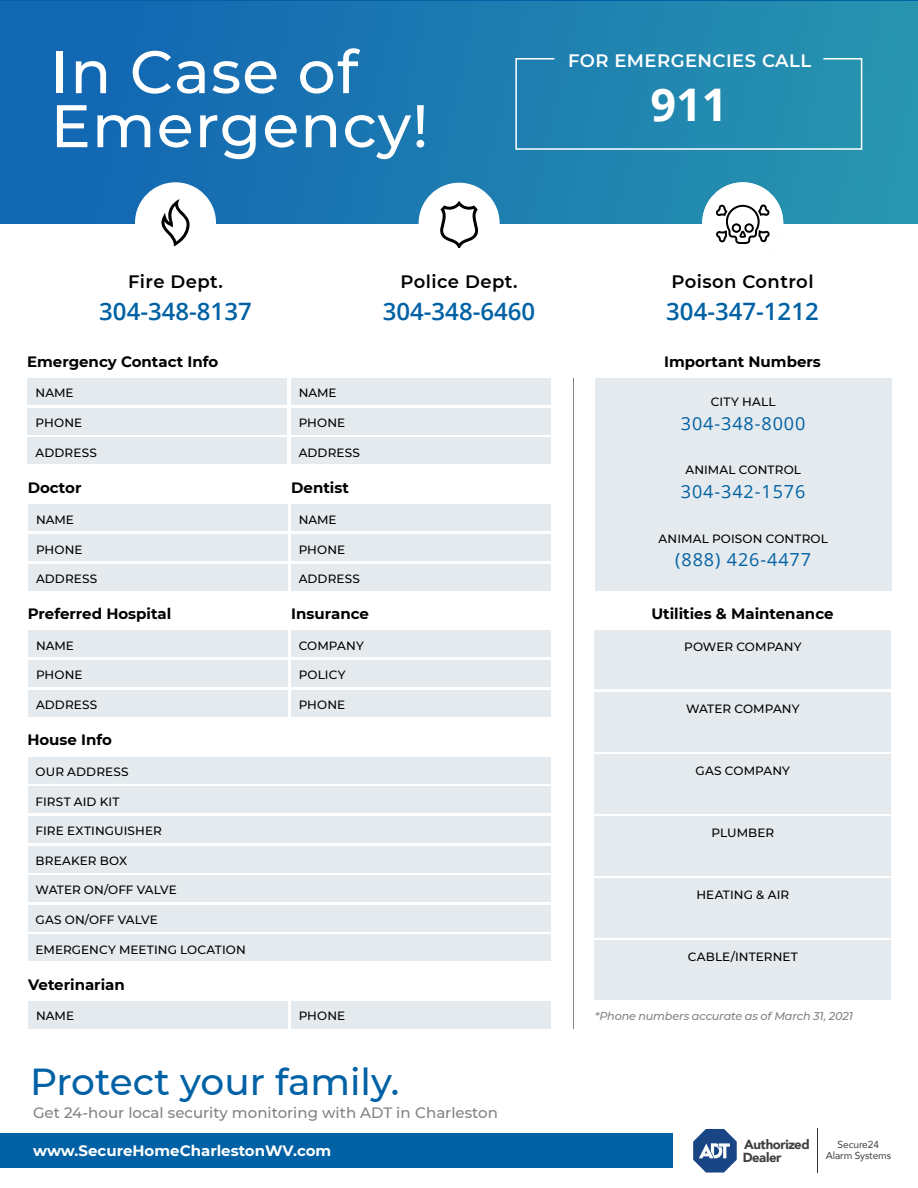
<style>
.page{position:relative;width:918px;height:1188px;background:#fff}
.page>*{position:absolute;margin:0;border:0;box-sizing:border-box;transform-origin:0 0}
.t1{font:500 60px "Montserrat";letter-spacing:.02em;color:#fff}
.t2{font:700 45px "Open Sans";color:#fff}
.t3{font:500 37.5px "Montserrat";color:#0061a5}
.t4{font:600 24px "Open Sans";color:#0061a5}
.t5{font:18px "Open Sans";letter-spacing:.05em;color:#0061a5}
.t6{font:600 18px "Montserrat";letter-spacing:.025em;color:#000}
.t7{font:600 18px "Montserrat";letter-spacing:.025em;color:#fff}
.t8{font:700 15px "Montserrat";color:#000}
.t9{font:500 15px "Montserrat";color:#838383}
.t10{font:700 15px "Montserrat";color:#fff}
.t11{font:900 13.2px/13.2px "Avenir";letter-spacing:-.03em;color:#3d403f}
.t12{font:500 12px "Montserrat";letter-spacing:.01em;color:#000}
.t13{font:italic 500 11.25px "Montserrat";letter-spacing:-.015em;color:#838383}
.t14{font:10.2px/11.7px "Avenir";letter-spacing:-.01em;color:#3d403f;text-align:center}
</style>
<div class="page">
<hr style="left:817px;top:1129px;width:1px;height:44px;background:#313534">
<svg style="left:693px;top:1129px;width:44px;height:44px"></svg>
<div style="left:0;top:1133px;width:673px;height:35px;background:#0061a5"></div>
<div style="left:595px;top:378px;width:297px;height:173px;background:#e4eaed"></div>
<div style="left:595px;top:551px;width:297px;height:40px;background:#e4eaed"></div>
<div style="left:0;top:1px;width:918px;height:222px;background:linear-gradient(to right,#1163b3,#2895af)"></div>
<div style="left:702px;top:182px;width:81px;height:81px;background:#fff;border-radius:50%"></div>
<svg style="left:716px;top:205px;width:54px;height:39px"></svg>
<div style="left:419px;top:183px;width:81px;height:81px;background:#fff;border-radius:50%"></div>
<svg style="left:440px;top:201px;width:38px;height:47px"></svg>
<div style="left:135px;top:182px;width:81px;height:81px;background:#fff;border-radius:50%"></div>
<svg style="left:161px;top:199px;width:29px;height:47px"></svg>
<hr style="left:573px;top:378px;width:1px;height:650px;background:#838383">
<div style="left:28px;top:934px;width:522px;height:27px;background:#e4eaed"></div>
<div style="left:28px;top:504px;width:259px;height:27px;background:#e4eaed"></div>
<div style="left:291px;top:504px;width:259px;height:27px;background:#e4eaed"></div>
<div style="left:28px;top:534px;width:259px;height:27px;background:#e4eaed"></div>
<div style="left:291px;top:534px;width:259px;height:27px;background:#e4eaed"></div>
<div style="left:28px;top:564px;width:259px;height:27px;background:#e4eaed"></div>
<div style="left:291px;top:564px;width:259px;height:27px;background:#e4eaed"></div>
<div style="left:28px;top:378px;width:259px;height:27px;background:#e4eaed"></div>
<div style="left:291px;top:378px;width:259px;height:27px;background:#e4eaed"></div>
<div style="left:28px;top:408px;width:259px;height:27px;background:#e4eaed"></div>
<div style="left:291px;top:408px;width:259px;height:27px;background:#e4eaed"></div>
<div style="left:28px;top:437px;width:259px;height:27px;background:#e4eaed"></div>
<div style="left:291px;top:437px;width:259px;height:27px;background:#e4eaed"></div>
<div style="left:28px;top:757px;width:522px;height:27px;background:#e4eaed"></div>
<div style="left:28px;top:786px;width:522px;height:27px;background:#e4eaed"></div>
<div style="left:28px;top:816px;width:522px;height:27px;background:#e4eaed"></div>
<div style="left:28px;top:875px;width:522px;height:27px;background:#e4eaed"></div>
<div style="left:28px;top:905px;width:522px;height:27px;background:#e4eaed"></div>
<div style="left:28px;top:846px;width:522px;height:27px;background:#e4eaed"></div>
<div style="left:28px;top:630px;width:259px;height:27px;background:#e4eaed"></div>
<div style="left:28px;top:660px;width:259px;height:27px;background:#e4eaed"></div>
<div style="left:28px;top:690px;width:259px;height:27px;background:#e4eaed"></div>
<div style="left:595px;top:879px;width:296px;height:29px;background:#e4eaed"></div>
<div style="left:595px;top:908px;width:296px;height:29px;background:#e4eaed"></div>
<div style="left:595px;top:817px;width:296px;height:29px;background:#e4eaed"></div>
<div style="left:595px;top:846px;width:296px;height:29px;background:#e4eaed"></div>
<div style="left:595px;top:754px;width:296px;height:30px;background:#e4eaed"></div>
<div style="left:595px;top:784px;width:296px;height:29px;background:#e4eaed"></div>
<div style="left:595px;top:692px;width:296px;height:30px;background:#e4eaed"></div>
<div style="left:595px;top:722px;width:296px;height:29px;background:#e4eaed"></div>
<div style="left:595px;top:630px;width:296px;height:30px;background:#e4eaed"></div>
<div style="left:595px;top:660px;width:296px;height:29px;background:#e4eaed"></div>
<div style="left:595px;top:941px;width:296px;height:29px;background:#e4eaed"></div>
<div style="left:595px;top:970px;width:296px;height:29px;background:#e4eaed"></div>
<div style="left:29px;top:1001px;width:259px;height:27px;background:#e4eaed"></div>
<div style="left:291px;top:1001px;width:259px;height:27px;background:#e4eaed"></div>
<svg style="left:515px;top:57px;width:348px;height:94px;background:#278bb1"></svg>
<div style="left:291px;top:630px;width:259px;height:27px;background:#e4eaed"></div>
<div style="left:291px;top:660px;width:259px;height:27px;background:#e4eaed"></div>
<div style="left:291px;top:690px;width:259px;height:27px;background:#e4eaed"></div>
<p class="t1" style="left:51px;top:30px;width:309px">In Case of</p>
<p class="t1" style="left:51px;top:84px;width:379px">Emergency!</p>
<p class="t7" style="left:568px;top:47px;width:245px">FOR EMERGENCIES CALL</p>
<p class="t2" style="left:650px;top:73px;width:79px">911</p>
<p class="t6" style="left:128px;top:269px;width:96px">Fire Dept.</p>
<p class="t4" style="left:99px;top:295px;width:154px">304-348-8137</p>
<p class="t6" style="left:401px;top:269px;width:118px">Police Dept.</p>
<p class="t4" style="left:383px;top:295px;width:154px">304-348-6460</p>
<p class="t6" style="left:671px;top:269px;width:144px">Poison Control</p>
<p class="t4" style="left:666px;top:295px;width:154px">304-347-1212</p>
<p class="t8" style="left:27px;top:351px;width:193px">Emergency Contact Info</p>
<p class="t8" style="left:664px;top:351px;width:158px">Important Numbers</p>
<p class="t12" style="left:711px;top:394px;width:66px">CITY HALL</p>
<p class="t5" style="left:681px;top:411px;width:126px">304-348-8000</p>
<p class="t12" style="left:685px;top:462px;width:117px">ANIMAL CONTROL</p>
<p class="t5" style="left:681px;top:479px;width:126px">304-342-1576</p>
<p class="t12" style="left:659px;top:530px;width:171px">ANIMAL POISON CONTROL</p>
<p class="t5" style="left:675px;top:548px;width:137px">(888) 426-4477</p>
<p class="t12" style="left:36px;top:385px;width:40px">NAME</p>
<p class="t12" style="left:299px;top:385px;width:40px">NAME</p>
<p class="t12" style="left:36px;top:414px;width:48px">PHONE</p>
<p class="t12" style="left:299px;top:415px;width:48px">PHONE</p>
<p class="t12" style="left:36px;top:444px;width:63px">ADDRESS</p>
<p class="t12" style="left:299px;top:444px;width:63px">ADDRESS</p>
<p class="t8" style="left:28px;top:477px;width:55px">Doctor</p>
<p class="t8" style="left:291px;top:477px;width:59px">Dentist</p>
<p class="t12" style="left:36px;top:511px;width:40px">NAME</p>
<p class="t12" style="left:299px;top:511px;width:40px">NAME</p>
<p class="t12" style="left:36px;top:541px;width:48px">PHONE</p>
<p class="t12" style="left:299px;top:541px;width:48px">PHONE</p>
<p class="t12" style="left:36px;top:570px;width:63px">ADDRESS</p>
<p class="t12" style="left:299px;top:570px;width:63px">ADDRESS</p>
<p class="t8" style="left:28px;top:603px;width:145px">Preferred Hospital</p>
<p class="t8" style="left:291px;top:603px;width:79px">Insurance</p>
<p class="t12" style="left:36px;top:637px;width:40px">NAME</p>
<p class="t12" style="left:36px;top:667px;width:48px">PHONE</p>
<p class="t12" style="left:36px;top:696px;width:63px">ADDRESS</p>
<p class="t12" style="left:299px;top:637px;width:67px">COMPANY</p>
<p class="t12" style="left:299px;top:667px;width:48px">POLICY</p>
<p class="t12" style="left:299px;top:696px;width:48px">PHONE</p>
<p class="t8" style="left:27px;top:729px;width:86px">House Info</p>
<p class="t12" style="left:36px;top:763px;width:94px">OUR ADDRESS</p>
<p class="t12" style="left:36px;top:793px;width:85px">FIRST AID KIT</p>
<p class="t12" style="left:36px;top:823px;width:128px">FIRE EXTINGUISHER</p>
<p class="t12" style="left:36px;top:852px;width:93px">BREAKER BOX</p>
<p class="t12" style="left:36px;top:882px;width:143px">WATER ON/OFF VALVE</p>
<p class="t12" style="left:36px;top:911px;width:124px">GAS ON/OFF VALVE</p>
<p class="t12" style="left:36px;top:941px;width:212px">EMERGENCY MEETING LOCATION</p>
<p class="t8" style="left:28px;top:974px;width:98px">Veterinarian</p>
<p class="t12" style="left:36px;top:1008px;width:40px">NAME</p>
<p class="t12" style="left:299px;top:1008px;width:48px">PHONE</p>
<p class="t3" style="left:30px;top:1056px;width:371px">Protect your family.</p>
<p class="t9" style="left:33px;top:1102px;width:466px">Get 24-hour local security monitoring with ADT in Charleston</p>
<p class="t10" style="left:33px;top:1140px;width:300px">www.SecureHomeCharlestonWV.com</p>
<p class="t8" style="left:651px;top:603px;width:184px">Utilities &amp; Maintenance</p>
<p class="t12" style="left:684px;top:638px;width:119px">POWER COMPANY</p>
<p class="t12" style="left:686px;top:700px;width:115px">WATER COMPANY</p>
<p class="t12" style="left:696px;top:762px;width:96px">GAS COMPANY</p>
<p class="t12" style="left:712px;top:824px;width:64px">PLUMBER</p>
<p class="t12" style="left:697px;top:886px;width:94px">HEATING &amp; AIR</p>
<p class="t12" style="left:688px;top:948px;width:112px">CABLE/INTERNET</p>
<p class="t13" style="left:595px;top:1008px;width:259px">*Phone numbers accurate as of March 31, 2021</p>
<p class="t11" style="left:743px;top:1137px;width:68px">Authorized<br>Dealer</p>
<p class="t14" style="left:826px;top:1138px;width:67px">Secure24<br>Alarm Systems</p>
</div>
